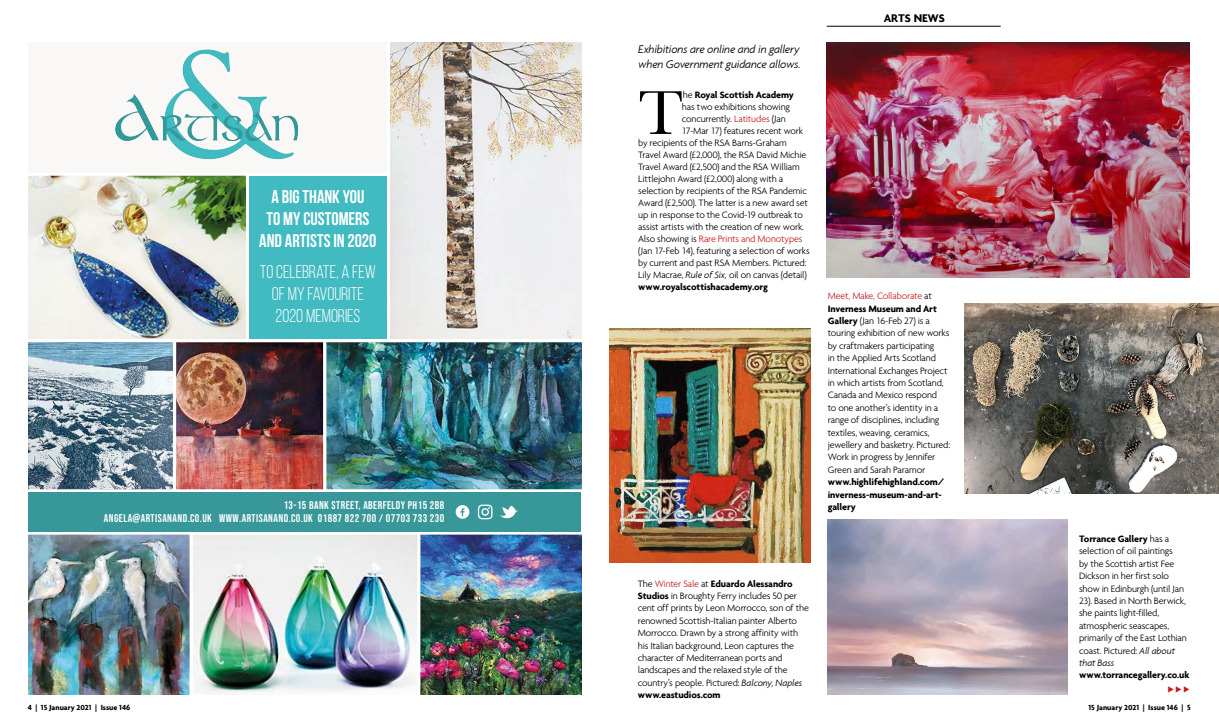
<style>
.page{position:relative;width:1219px;height:723px;background:#fff}
.page>*{position:absolute;margin:0;border:0;box-sizing:border-box;transform-origin:0 0}
.t1{font:64.4px "Baskerville";color:#000}
.t2{font:700 18.4px/22px "Bebas Neue";color:#fff;text-align:center}
.t3{font:18.4px/22px "Bebas Neue";color:#fff;text-align:center}
.t4{font:italic 300 12px/14.4px "Agenda";letter-spacing:-.02em;color:#000}
.t5{font:700 12px "Agenda";color:#000}
.t6{font:11.2px/13.5px "Bebas Neue";letter-spacing:.04em;color:#fff;text-align:right}
.t7{font:300 10px/12.4px "Agenda";letter-spacing:-.02em;color:#000}
.t8{font:700 10px/12.4px "Agenda";letter-spacing:-.01em;color:#000}
.t9{font:300 10px "Agenda";letter-spacing:-.02em;color:#c41a1c}
.t10{font:700 8px "Agenda";color:#000}
.s1{font-weight:300}
.s2{color:#c41a1c}
.s3{color:#000}
.s4{font-style:italic}
.s5{font-weight:700}
</style>
<div class="page">
<img style="left:827px;top:43px;width:363px;height:234px">
<hr style="left:827px;top:26px;width:174px;height:1px;background:#000">
<img style="left:965px;top:303px;width:254px;height:191px">
<img style="left:609px;top:328px;width:202px;height:234px">
<img style="left:828px;top:520px;width:240px;height:174px">
<div style="left:28px;top:43px;width:359px;height:130px;background:#f9f8f6"></div>
<img style="left:115px;top:49px;width:184px;height:111px">
<img style="left:28px;top:175px;width:218px;height:164px">
<svg style="left:390px;top:43px;width:191px;height:296px;background:#dbd7d3"></svg>
<img style="left:420px;top:531px;width:161px;height:163px">
<img style="left:193px;top:531px;width:227px;height:162px">
<img style="left:28px;top:531px;width:165px;height:163px">
<img style="left:177px;top:343px;width:145px;height:145px">
<img style="left:326px;top:342px;width:255px;height:148px">
<div style="left:173px;top:339px;width:153px;height:153px;border:3px solid #fff"></div>
<svg style="left:28px;top:339px;width:148px;height:153px;background:#8aa1af"></svg>
<div style="left:28px;top:492px;width:553px;height:39px;background:#389799"></div>
<div style="left:249px;top:176px;width:138px;height:163px;background:#41bac2"></div>
<svg style="left:500px;top:506px;width:18px;height:12px"></svg>
<svg style="left:456px;top:505px;width:13px;height:14px"></svg>
<svg style="left:478px;top:504px;width:15px;height:15px"></svg>
<h2 class="t2" style="left:259px;top:185px;width:119px">A BIG THANK YOU<br>TO MY CUSTOMERS<br>AND ARTISTS IN 2020</h2>
<h2 class="t3" style="left:260px;top:260px;width:118px">TO CELEBRATE, A FEW<br>OF MY FAVOURITE<br>2020 MEMORIES</h2>
<p class="t6" style="left:104px;top:498px;width:342px">13-15 BANK STREET, ABERFELDY PH15 2BB<br>ANGELA@ARTISANAND.CO.UK WWW.ARTISANAND.CO.UK 01887 822 700 / 07703 733 230</p>
<p class="t4" style="left:638px;top:42px;width:164px">Exhibitions are online and in gallery when Government guidance allows.</p>
<h1 class="t1" style="left:638px;top:72px;width:46px">T</h1>
<p class="t8" style="left:683px;top:88px;width:112px"><span class="s1">he</span> Royal Scottish Academy</p>
<p class="t7" style="left:682px;top:100px;width:110px">has two exhibitions showing</p>
<p class="t7" style="left:682px;top:112px;width:105px">concurrently. <span class="s2">Latitudes</span> (Jan</p>
<p class="t7" style="left:682px;top:124px;width:123px">17-Mar 17) features recent work</p>
<p class="t7" style="left:638px;top:136px;width:150px">by recipients of the RSA Barns-Graham</p>
<p class="t7" style="left:638px;top:148px;width:170px">Travel Award (£2,000), the RSA David Michie</p>
<p class="t7" style="left:638px;top:160px;width:163px">Travel Award (£2,500) and the RSA William</p>
<p class="t7" style="left:638px;top:172px;width:146px">Littlejohn Award (£2,000) along with a</p>
<p class="t7" style="left:638px;top:184px;width:170px">selection by recipients of the RSA Pandemic</p>
<p class="t7" style="left:638px;top:196px;width:171px">Award (£2,500). The latter is a new award set</p>
<p class="t7" style="left:638px;top:208px;width:166px">up in response to the Covid-19 outbreak to</p>
<p class="t7" style="left:638px;top:220px;width:167px">assist artists with the creation of new work.</p>
<p class="t9" style="left:638px;top:233px;width:166px"><span class="s3">Also showing is</span> Rare Prints and Monotypes</p>
<p class="t7" style="left:638px;top:244px;width:173px">(Jan 17-Feb 14), featuring a selection of works</p>
<p class="t7" style="left:638px;top:256px;width:170px">by current and past RSA Members. Pictured:</p>
<p class="t7" style="left:638px;top:268px;width:170px">Lily Macrae, <span class="s4">Rule of Six,</span> oil on canvas (detail)</p>
<p class="t8" style="left:638px;top:280px;width:131px">www.royalscottishacademy.org</p>
<p class="t5" style="left:884px;top:11px;width:63px">ARTS NEWS</p>
<p class="t7" style="left:828px;top:290px;width:124px"><span class="s2">Meet, Make, Collaborate</span> at<br><span class="s5">Inverness Museum and Art<br>Gallery</span> (Jan 16-Feb 27) is a touring exhibition of new works by craftmakers participating<br>in the Applied Arts Scotland<br>International Exchanges Project in which artists from Scotland,<br>Canada and Mexico respond<br>to one another’s identity in a range of disciplines, including textiles, weaving, ceramics, jewellery and basketry. Pictured:<br>Work in progress by Jennifer<br>Green and Sarah Paramor</p>
<p class="t8" style="left:828px;top:475px;width:118px">www.highlifehighland.com/ inverness-museum-and-art&shy;gallery</p>
<p class="t7" style="left:638px;top:577px;width:173px">The <span class="s2">Winter Sale</span> at <span class="s5">Eduardo Alessandro Studios</span> in Broughty Ferry includes 50 per cent off prints by Leon Morrocco, son of the renowned Scottish-Italian painter Alberto Morrocco. Drawn by a strong affinity with his Italian background, Leon captures the character of Mediterranean ports and landscapes and the relaxed style of the country’s people. Pictured: <span class="s4">Balcony, Naples </span><span class="s5">www.eastudios.com</span></p>
<p class="t7" style="left:1079px;top:532px;width:109px"><span class="s5">Torrance Gallery</span> has a selection of oil paintings<br>by the Scottish artist Fee<br>Dickson in her first solo show in Edinburgh (until Jan<br>23). Based in North Berwick, she paints light-filled, atmospheric seascapes, primarily of the East Lothian coast. Pictured: <span class="s4">All about that Bass</span></p>
<p class="t8" style="left:1079px;top:669px;width:112px">www.torrancegallery.co.uk</p>
<p class="t10" style="left:28px;top:703px;width:104px">4 | 15 January 2021 | Issue 146</p>
<p class="t10" style="left:1088px;top:702px;width:104px">15 January 2021 | Issue 146 | 5</p>
</div>
